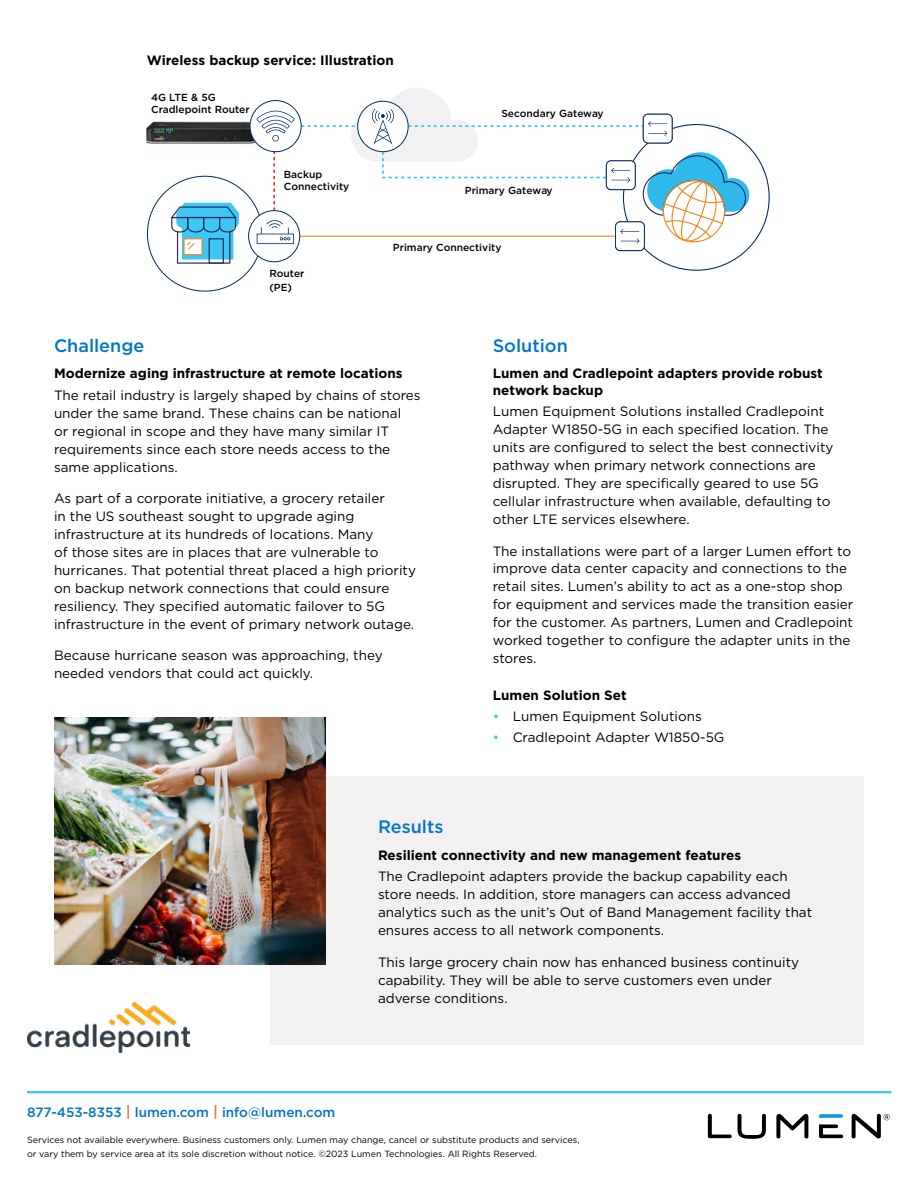
<style>
.page{position:relative;width:918px;height:1188px;background:#fff}
.page>*{position:absolute;margin:0;border:0;box-sizing:border-box;transform-origin:0 0}
.t1{font:500 18px "Gotham";color:#0075c9}
.t2{font:13.5px/18px "Gotham";color:#000}
.t3{font:700 13.5px/16.5px "Gotham";color:#000}
.t4{font:500 13.5px "Gotham";color:#0075c9}
.t5{font:500 10.2px/12.6px "Gotham";color:#000005}
.t6{font:9px/13.5px "Gotham";color:#000}
.s1{color:#38c6f4}
.s2{font-size:15px;color:#e77528}
</style>
<div class="page">
<hr style="left:27px;top:1091px;width:864px;height:2px;background:#38c6f4">
<svg style="left:708px;top:1114px;width:24px;height:24px"></svg>
<svg style="left:738px;top:1114px;width:28px;height:25px"></svg>
<svg style="left:776px;top:1114px;width:32px;height:24px"></svg>
<svg style="left:819px;top:1114px;width:24px;height:4px"></svg>
<svg style="left:819px;top:1124px;width:24px;height:14px"></svg>
<svg style="left:852px;top:1114px;width:38px;height:24px"></svg>
<svg style="left:147px;top:88px;width:623px;height:204px"></svg>
<div style="left:270px;top:777px;width:594px;height:268px;background:#f2f0f1"></div>
<img style="left:54px;top:718px;width:271px;height:246px">
<img style="left:27px;top:1002px;width:163px;height:51px">
<p class="t3" style="left:147px;top:52px;width:249px">Wireless backup service: Illustration</p>
<p class="t5" style="left:151px;top:91px;width:100px">4G LTE &amp; 5G<br>Cradlepoint Router</p>
<p class="t5" style="left:284px;top:167px;width:67px">Backup<br>Connectivity</p>
<p class="t5" style="left:501px;top:107px;width:104px">Secondary Gateway</p>
<p class="t5" style="left:465px;top:184px;width:89px">Primary Gateway</p>
<p class="t5" style="left:269px;top:266px;width:37px;line-height:14.5px">Router (PE)</p>
<p class="t5" style="left:393px;top:241px;width:110px">Primary Connectivity</p>
<h1 class="t1" style="left:54px;top:334px;width:92px">Challenge</h1>
<p class="t3" style="left:54px;top:365px;width:350px">Modernize aging infrastructure at remote locations</p>
<p class="t2" style="left:54px;top:385px;width:368px">The retail industry is largely shaped by chains of stores under the same brand. These chains can be national<br>or regional in scope and they have many similar IT requirements since each store needs access to the same applications.</p>
<p class="t2" style="left:54px;top:489px;width:364px">As part of a corporate initiative, a grocery retailer<br>in the US southeast sought to upgrade aging infrastructure at its hundreds of locations. Many<br>of those sites are in places that are vulnerable to hurricanes. That potential threat placed a high priority on backup network connections that could ensure resiliency. They specified automatic failover to 5G infrastructure in the event of primary network outage.</p>
<p class="t2" style="left:54px;top:646px;width:330px">Because hurricane season was approaching, they needed vendors that could act quickly.</p>
<h1 class="t1" style="left:493px;top:334px;width:77px">Solution</h1>
<p class="t3" style="left:493px;top:365px;width:332px">Lumen and Cradlepoint adapters provide robust network backup</p>
<p class="t2" style="left:493px;top:402px;width:342px">Lumen Equipment Solutions installed Cradlepoint Adapter W1850-5G in each specified location. The units are configured to select the best connectivity pathway when primary network connections are disrupted. They are specifically geared to use 5G cellular infrastructure when available, defaulting to other LTE services elsewhere.</p>
<p class="t2" style="left:493px;top:541px;width:362px">The installations were part of a larger Lumen effort to improve data center capacity and connections to the retail sites. Lumen’s ability to act as a one-stop shop for equipment and services made the transition easier for the customer. As partners, Lumen and Cradlepoint worked together to configure the adapter units in the stores.</p>
<p class="t3" style="left:493px;top:687px;width:136px">Lumen Solution Set</p>
<p class="t2" style="left:493px;top:707px;width:211px"><span class="s1">•</span> Lumen Equipment Solutions</p>
<p class="t2" style="left:493px;top:728px;width:233px"><span class="s1">•</span> Cradlepoint Adapter W1850-5G</p>
<p class="t4" style="left:27px;top:1103px;width:310px">877-453-8353 <span class="s2">|</span> lumen.com <span class="s2">|</span> info@lumen.com</p>
<h1 class="t1" style="left:378px;top:815px;width:67px">Results</h1>
<p class="t3" style="left:378px;top:847px;width:365px">Resilient connectivity and new management features</p>
<p class="t2" style="left:378px;top:867px;width:436px">The Cradlepoint adapters provide the backup capability each store needs. In addition, store managers can access advanced analytics such as the unit’s Out of Band Management facility that ensures access to all network components.</p>
<p class="t2" style="left:378px;top:953px;width:423px">This large grocery chain now has enhanced business continuity capability. They will be able to serve customers even under adverse conditions.</p>
<p class="t6" style="left:27px;top:1133px;width:554px">Services not available everywhere. Business customers only. Lumen may change, cancel or substitute products and services, or vary them by service area at its sole discretion without notice. ©2023 Lumen Technologies. All Rights Reserved.</p>
</div>
